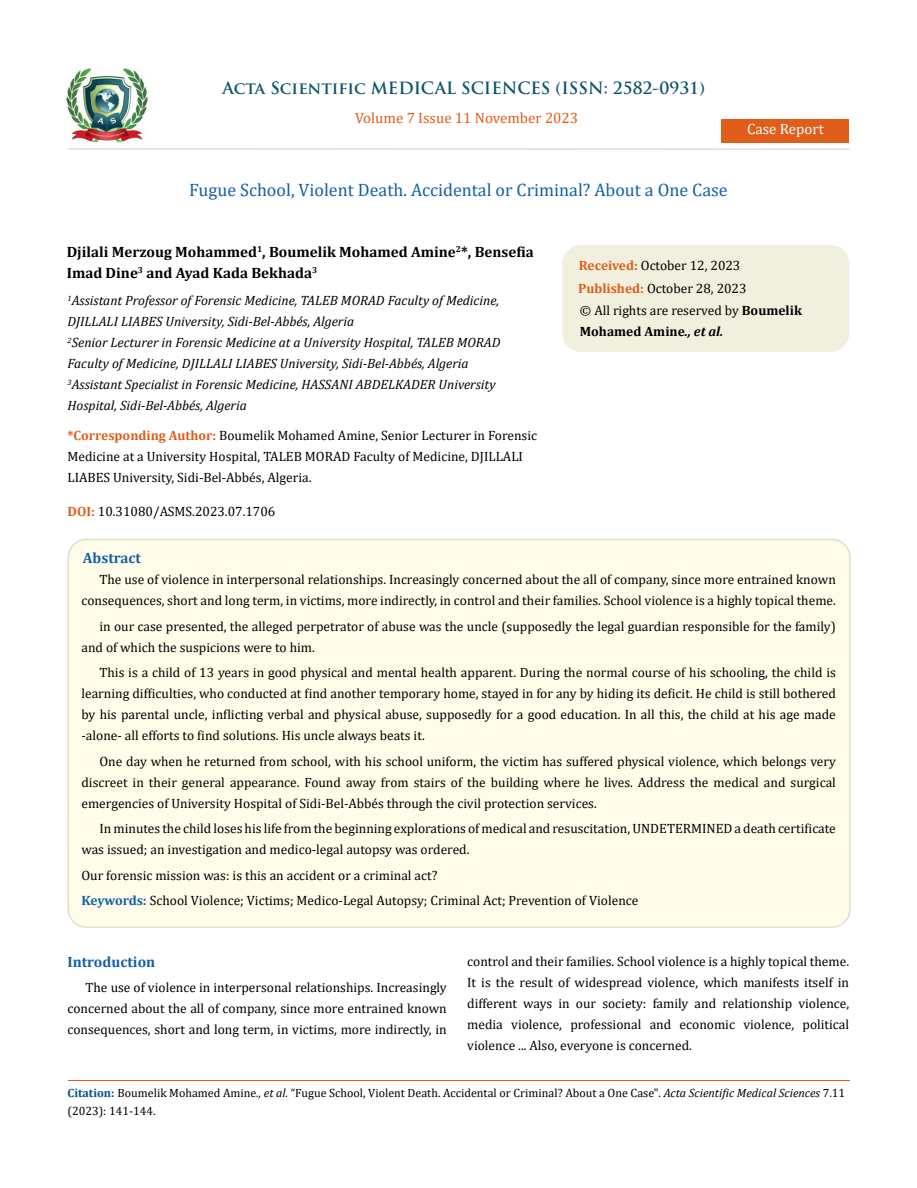
<style>
.page{position:relative;width:917px;height:1188px;background:#fff}
.page>*{position:absolute;margin:0;border:0;box-sizing:border-box;transform-origin:0 0}
.t1{font:18px "Cambria";color:#1560a6}
.t2{font:700 16.5px "Trajan Pro";color:#0e546a}
.t3{font:700 15px/21px "Cambria";color:#000}
.t4{font:15px "Cambria";color:#e05d1a}
.t5{font:700 15px "Cambria";color:#1560a6}
.t6{font:15px "Cambria";color:#fff}
.t7{font:13.5px/21px "Cambria";color:#000}
.t8{font:italic 13.5px/21px "Cambria";color:#000}
.t9{font:12px/18px "Cambria";color:#000}
.s1{font-weight:700;color:#e05d1a}
.s2{font-weight:700}
.s3{font-weight:700;font-style:italic}
.s4{font-weight:700;color:#1560a6}
.s5{font-weight:700;color:#035089}
.s6{font-style:italic}
</style>
<div class="page">
<img style="left:67px;top:68px;width:80px;height:74px">
<div style="left:721px;top:119px;width:128px;height:23px;background:#e05d1a"></div>
<div style="left:563px;top:246px;width:285px;height:105px;background:#f1f0de;border-radius:18px"></div>
<div style="left:562px;top:245px;width:287px;height:107px;border:2px solid #f1f0de;border-radius:18px"></div>
<div style="left:68px;top:539px;width:781px;height:388px;background:#fffde9;border-radius:18px"></div>
<div style="left:67px;top:539px;width:783px;height:389px;border:2px solid #e0dfcd;border-radius:18px"></div>
<hr style="left:68px;top:1081px;width:781px;height:1px;background:#e05d1a">
<hr style="left:67px;top:148px;width:782px;height:2px;background:#e0dfcd">
<p class="t2" style="left:222px;top:77px;width:484px">Acta Scientific MEDICAL SCIENCES (ISSN: 2582-0931)</p>
<p class="t4" style="left:355px;top:109px;width:224px">Volume 7 Issue 11 November 2023</p>
<h1 class="t1" style="left:189px;top:180px;width:540px">Fugue School, Violent Death. Accidental or Criminal? About a One Case</h1>
<p class="t6" style="left:747px;top:120px;width:78px">Case Report</p>
<p class="t3" style="left:67px;top:241px;width:469px">Djilali Merzoug Mohammed<sup>1</sup>, Boumelik Mohamed Amine<sup>2</sup>*, Bensefia<br>Imad Dine<sup>3</sup> and Ayad Kada Bekhada<sup>3</sup></p>
<p class="t8" style="left:67px;top:290px;width:434px"><sup>1</sup>Assistant Professor of Forensic Medicine, TALEB MORAD Faculty of Medicine, DJILLALI LIABES University, Sidi-Bel-Abbés, Algeria<br><sup>2</sup>Senior Lecturer in Forensic Medicine at a University Hospital, TALEB MORAD Faculty of Medicine, DJILLALI LIABES University, Sidi-Bel-Abbés, Algeria <sup>3</sup>Assistant Specialist in Forensic Medicine, HASSANI ABDELKADER University Hospital, Sidi-Bel-Abbés, Algeria</p>
<p class="t7" style="left:67px;top:424px;width:471px"><span class="s1">*Corresponding Author:</span> Boumelik Mohamed Amine, Senior Lecturer in Forensic<br>Medicine at a University Hospital, TALEB MORAD Faculty of Medicine, DJILLALI<br>LIABES University, Sidi-Bel-Abbés, Algeria.</p>
<p class="t7" style="left:67px;top:501px;width:209px"><span class="s1">DOI:</span> 10.31080/ASMS.2023.07.1706</p>
<p class="t7" style="left:578px;top:254px;width:170px;line-height:23px"><span class="s1">Received:</span> October 12, 2023<br><span class="s1">Published:</span> October 28, 2023</p>
<p class="t7" style="left:580px;top:300px;width:224px">© All rights are reserved by <span class="s2">Boumelik<br>Mohamed Amine</span><span class="s3">., et al.</span></p>
<p class="t5" style="left:83px;top:547px;width:60px">Abstract</p>
<p class="t7" style="left:81px;top:569px;width:756px;text-align:right">The use of violence in interpersonal relationships. Increasingly concerned about the all of company, since more entrained known consequences, short and long term, in victims, more indirectly, in control and their families. School violence is a highly topical theme.</p>
<p class="t7" style="left:81px;top:615px;width:756px;text-indent:18px">in our case presented, the alleged perpetrator of abuse was the uncle (supposedly the legal guardian responsible for the family) and of which the suspicions were to him.</p>
<p class="t7" style="left:81px;top:662px;width:756px;text-align:justify;text-indent:18px">This is a child of 13 years in good physical and mental health apparent. During the normal course of his schooling, the child is learning difficulties, who conducted at find another temporary home, stayed in for any by hiding its deficit. He child is still bothered by his parental uncle, inflicting verbal and physical abuse, supposedly for a good education. In all this, the child at his age made -alone- all efforts to find solutions. His uncle always beats it.</p>
<p class="t7" style="left:81px;top:750px;width:756px;text-align:justify;text-indent:18px">One day when he returned from school, with his school uniform, the victim has suffered physical violence, which belongs very discreet in their general appearance. Found away from stairs of the building where he lives. Address the medical and surgical emergencies of University Hospital of Sidi-Bel-Abbés through the civil protection services.</p>
<p class="t7" style="left:81px;top:818px;width:756px;text-indent:18px">In minutes the child loses his life from the beginning explorations of medical and resuscitation, UNDETERMINED a death certificate was issued; an investigation and medico-legal autopsy was ordered.</p>
<p class="t7" style="left:81px;top:862px;width:558px;line-height:25.5px">Our forensic mission was: is this an accident or a criminal act?<br><span class="s4">Keywords:</span> School Violence; Victims; Medico-Legal Autopsy; Criminal Act; Prevention of Violence</p>
<p class="t5" style="left:67px;top:951px;width:89px">Introduction</p>
<p class="t7" style="left:67px;top:977px;width:381px;text-align:justify;text-indent:18px">The use of violence in interpersonal relationships. Increasingly concerned about the all of company, since more entrained known consequences, short and long term, in victims, more indirectly, in</p>
<p class="t7" style="left:467px;top:951px;width:383px;text-align:justify">control and their families. School violence is a highly topical theme.<br>It is the result of widespread violence, which manifests itself in different ways in our society: family and relationship violence, media violence, professional and economic violence, political violence ... Also, everyone is concerned.</p>
<p class="t9" style="left:68px;top:1084px;width:779px"><span class="s5">Citation:</span> Boumelik Mohamed Amine<span class="s6">., et al.</span> “Fugue School, Violent Death. Accidental or Criminal? About a One Case". <span class="s6">Acta Scientific Medical Sciences</span> 7.11 (2023): 141-144.</p>
</div>
